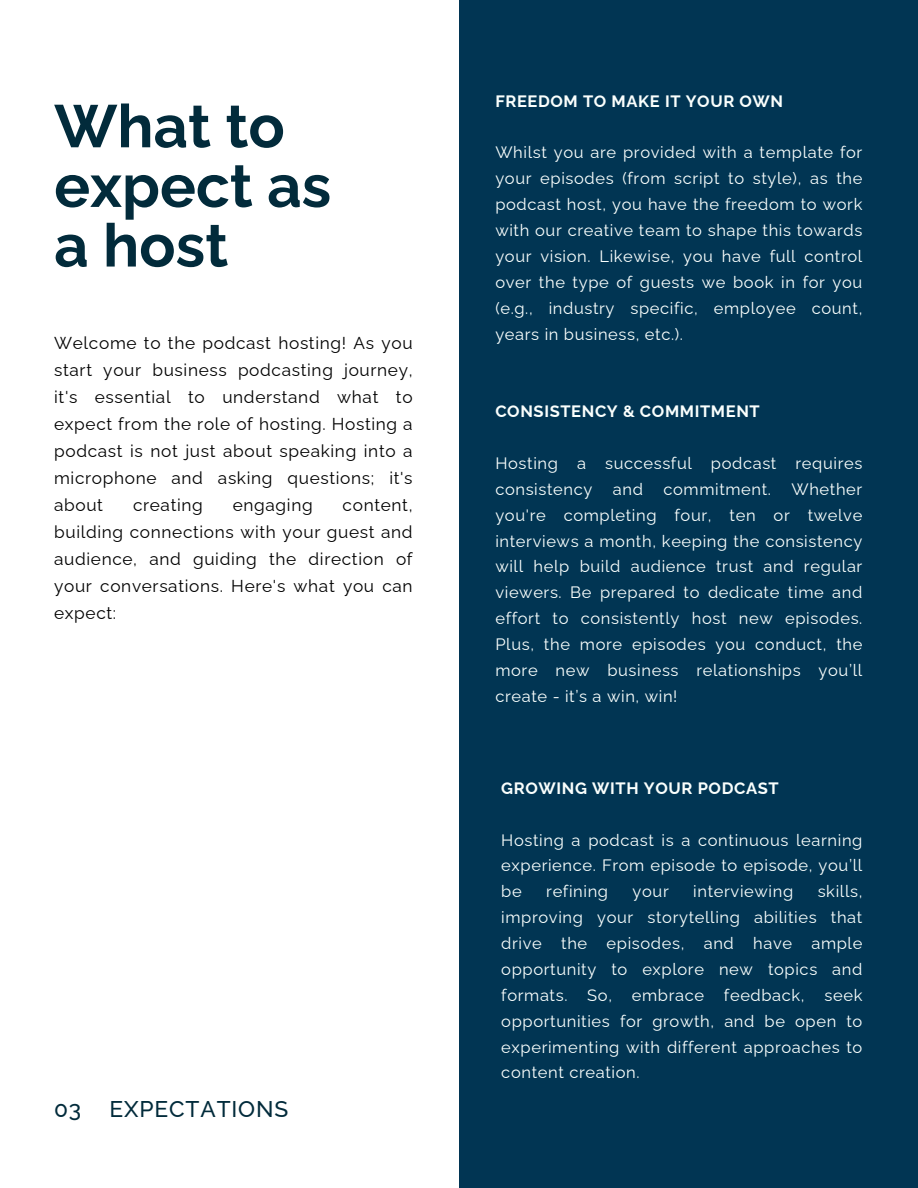
<style>
.page{position:relative;width:918px;height:1188px;background:#fff}
.page>*{position:absolute;margin:0;border:0;box-sizing:border-box;transform-origin:0 0}
.t1{font:700 60px/59.7px "Raleway";color:#022b3b}
.t2{font:500 22.8px "Raleway";letter-spacing:.04em;color:#022b3b}
.t3{font:17.25px/27px "Raleway";letter-spacing:.04em;color:#000;text-align:justify}
.t4{font:16.5px/25.8px "Raleway";letter-spacing:.04em;color:#fafffd;text-align:justify}
.t5{font:700 16.5px "Raleway";letter-spacing:.04em;color:#fafffd}
</style>
<div class="page">
<div style="left:459px;top:0;width:459px;height:1188px;background:#013553"></div>
<h1 class="t1" style="left:54px;top:96px;width:279px">What to expect as a host</h1>
<p class="t3" style="left:54px;top:329px;width:360px">Welcome to the podcast hosting! As you start your business podcasting journey, it's essential to understand what to expect from the role of hosting. Hosting a podcast is not just about speaking into a microphone and asking questions; it's about</p>
<p class="t3" style="left:133px;top:491px;width:71px">creating</p>
<p class="t3" style="left:233px;top:491px;width:81px">engaging</p>
<p class="t3" style="left:54px;top:491px;width:360px;text-indent:289px">content, building connections with your guest and audience, and guiding the direction of your conversations. Here's what you can expect:</p>
<h3 class="t2" style="left:54px;top:1095px;width:29px">03</h3>
<p class="t2" style="left:110px;top:1095px;width:180px">EXPECTATIONS</p>
<p class="t5" style="left:495px;top:91px;width:289px">FREEDOM TO MAKE IT YOUR OWN</p>
<h2 class="t4" style="left:495px;top:140px;width:369px">Whilst you are provided with a template for your episodes (from script to style), as the podcast host, you have the freedom to work with our creative team to shape this towards your vision. Likewise, you have full control over the type of guests we book in for you (e.g., industry specific, employee count, years in business, etc.).</h2>
<h3 class="t5" style="left:495px;top:402px;width:266px">CONSISTENCY &amp; COMMITMENT</h3>
<p class="t4" style="left:495px;top:450px;width:369px">Hosting a successful podcast requires consistency and commitment. Whether you're completing four, ten or twelve interviews a month, keeping the consistency will help build audience trust and regular viewers. Be prepared to dedicate time and effort to consistently host new episodes.<br>Plus, the more episodes you conduct, the more new business relationships you’ll create - it’s a win, win!</p>
<h3 class="t5" style="left:501px;top:778px;width:279px">GROWING WITH YOUR PODCAST</h3>
<p class="t4" style="left:501px;top:827px;width:363px">Hosting a podcast is a continuous learning experience. From episode to episode, you’ll be</p>
<p class="t4" style="left:546px;top:879px;width:63px">refining</p>
<p class="t4" style="left:633px;top:879px;width:38px">your</p>
<p class="t4" style="left:693px;top:879px;width:101px">interviewing</p>
<p class="t4" style="left:501px;top:879px;width:363px;text-indent:316px">skills, improving your storytelling abilities that drive the episodes, and have ample opportunity to explore new topics and formats. So, embrace feedback, seek opportunities for growth, and be open to experimenting with different approaches to content creation.</p>
</div>
